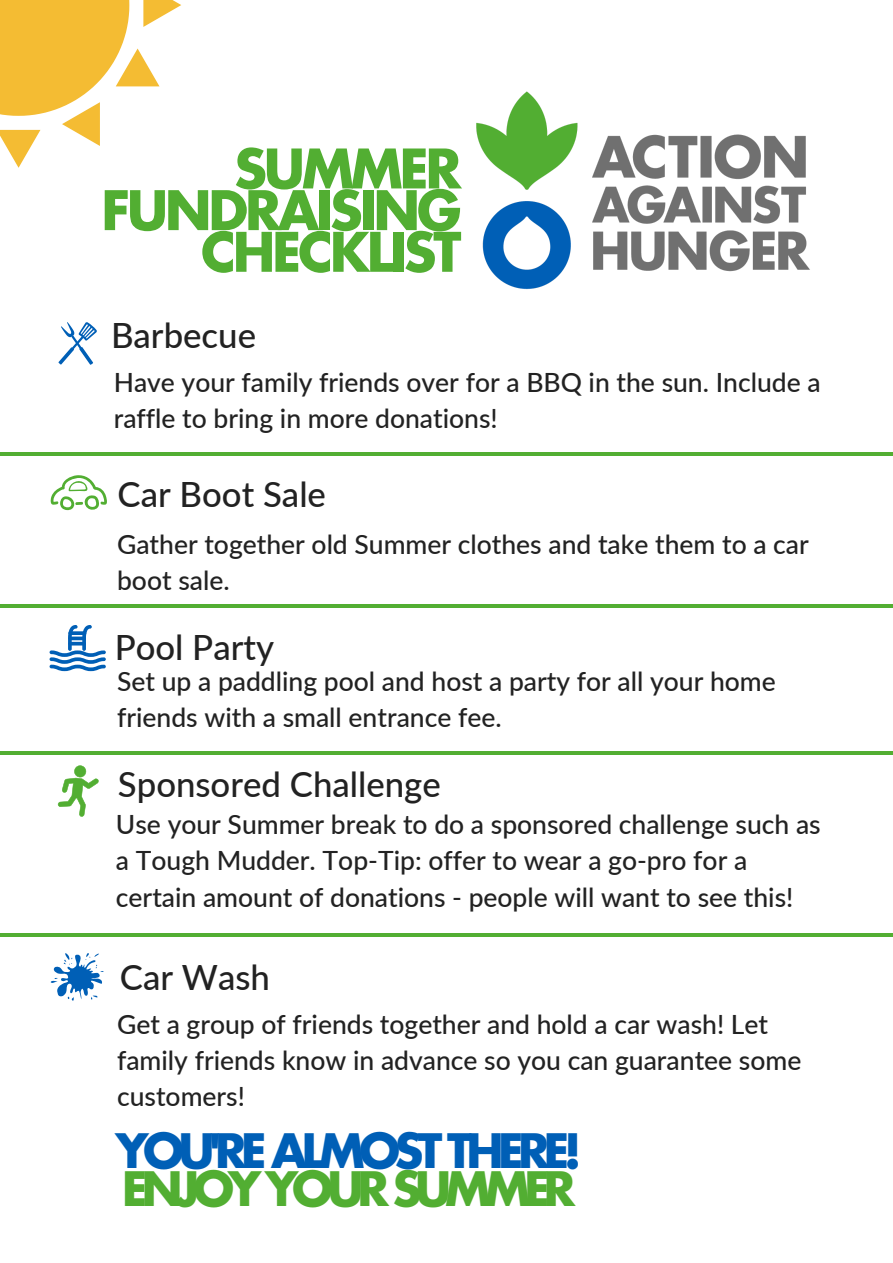
<style>
.page{position:relative;width:893px;height:1263px;background:#fff}
.page>*{position:absolute;margin:0;border:0;box-sizing:border-box;transform-origin:0 0}
.t1{font:700 52.95px/41.7px "Futura LT Pro";letter-spacing:-.06em;color:#52ae32;text-align:right}
.t2{font:700 46.35px "Futura LT Pro";letter-spacing:-.12em;color:#005fb6}
.t3{font:700 46.35px "Futura LT Pro";letter-spacing:-.13em;color:#52ae32}
.t4{font:500 34.8px "Lato";color:#222}
.t5{font:500 26.55px/36px "Lato";color:#222}
</style>
<div class="page">
<img style="left:476px;top:91px;width:334px;height:199px">
<svg style="left:0;top:0;width:181px;height:168px"></svg>
<hr style="left:0;top:452px;width:893px;height:4px;background:#52ae32">
<svg style="left:51px;top:475px;width:56px;height:35px"></svg>
<hr style="left:0;top:604px;width:893px;height:4px;background:#52ae32">
<svg style="left:50px;top:625px;width:56px;height:46px"></svg>
<svg style="left:58px;top:765px;width:41px;height:52px"></svg>
<hr style="left:0;top:751px;width:893px;height:4px;background:#52ae32">
<hr style="left:0;top:933px;width:893px;height:4px;background:#52ae32">
<svg style="left:50px;top:953px;width:54px;height:48px"></svg>
<svg style="left:58px;top:322px;width:39px;height:43px"></svg>
<h1 class="t1" style="left:101px;top:150px;width:362px">SUMMER<br>FUNDRAISING<br>CHECKLIST</h1>
<h3 class="t4" style="left:111px;top:314px;width:147px">Barbecue</h3>
<p class="t5" style="left:114px;top:364px;width:708px">Have your family friends over for a BBQ in the sun. Include a raffle to bring in more donations!</p>
<h3 class="t4" style="left:118px;top:472px;width:210px">Car Boot Sale</h3>
<p class="t5" style="left:117px;top:526px;width:693px">Gather together old Summer clothes and take them to a car boot sale.</p>
<h3 class="t4" style="left:115px;top:625px;width:161px">Pool Party</h3>
<p class="t5" style="left:117px;top:663px;width:660px">Set up a paddling pool and host a party for all your home friends with a small entrance fee.</p>
<h3 class="t4" style="left:118px;top:763px;width:324px">Sponsored Challenge</h3>
<p class="t5" style="left:116px;top:806px;width:706px">Use your Summer break to do a sponsored challenge such as a Tough Mudder. Top-Tip: offer to wear a go-pro for a certain amount of donations - people will want to see this!</p>
<h3 class="t4" style="left:120px;top:955px;width:152px">Car Wash</h3>
<p class="t5" style="left:117px;top:1005px;width:686px">Get a group of friends together and hold a car wash! Let family friends know in advance so you can guarantee some customers!</p>
<h2 class="t2" style="left:116px;top:1129px;width:468px">YOU'RE ALMOST THERE!</h2>
<h2 class="t3" style="left:122px;top:1168px;width:455px">ENJOY YOUR SUMMER</h2>
</div>
